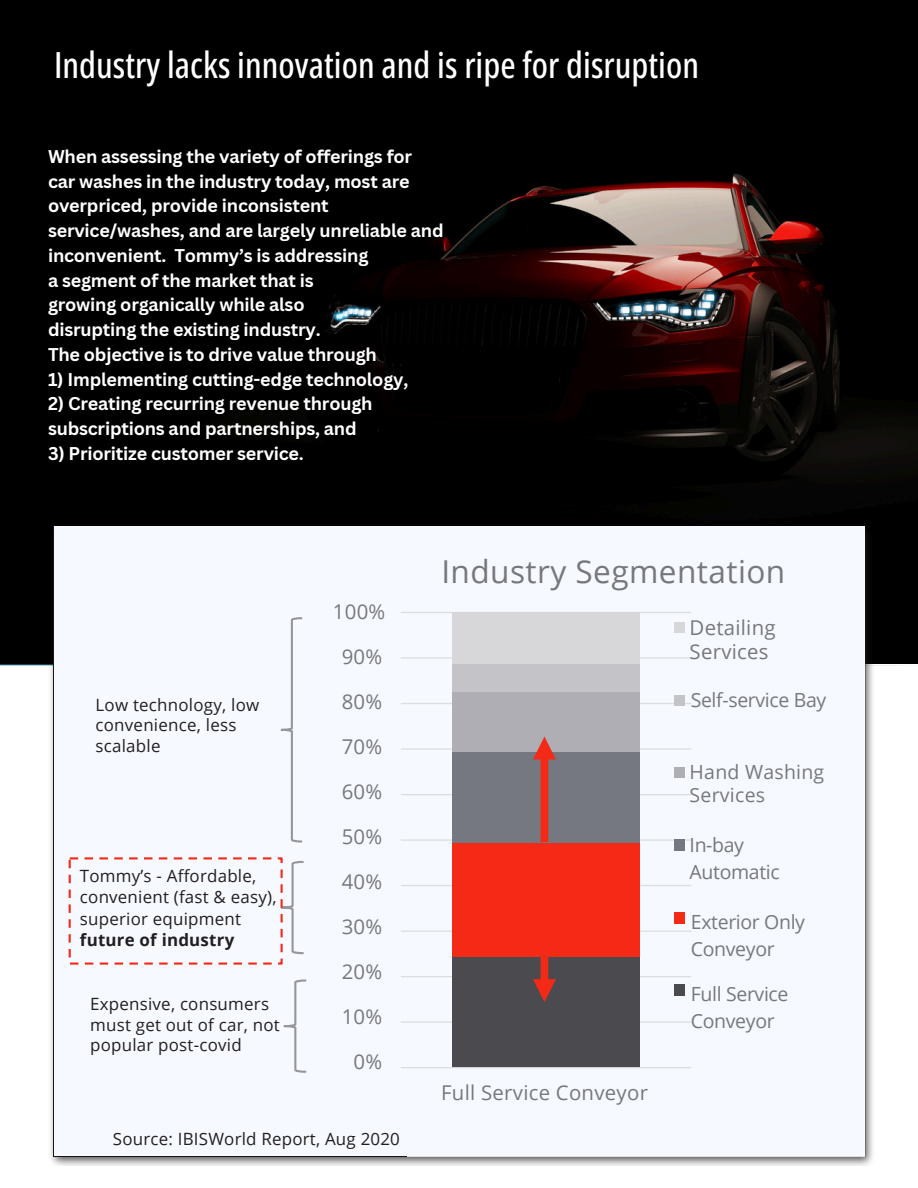
<style>
.page{position:relative;width:918px;height:1188px;background:#fff}
.page>*{position:absolute;margin:0;border:0;box-sizing:border-box;transform-origin:0 0}
.t1{font:500 36px "Open Sans Condensed";color:#fff}
.t2{font:31.65px "Open Sans";letter-spacing:.015em;color:#76787b}
.t3{font:20.4px/24.8px "Open Sans";letter-spacing:.015em;color:#76787b}
.t4{font:19.5px/27px "Open Sans";letter-spacing:-.02em;color:#76787b}
.t5{font:19.5px/23.7px "Open Sans";letter-spacing:.015em;color:#76787b}
.t6{font:700 18px/24.8px "Canva Sans";letter-spacing:-.01em;color:#fff}
.t7{font:16.95px/20.2px "Open Sans";letter-spacing:.015em;color:#231f20}
.t8{font:700 16.95px "Open Sans";letter-spacing:.015em;color:#231f20}
</style>
<div class="page">
<img style="left:0;top:0;width:918px;height:616px">
<img style="left:48px;top:522px;width:827px;height:644px">
<div style="left:54px;top:526px;width:811px;height:630px;background:#f6f9ff"></div>
<hr style="left:401px;top:1021px;width:290px;height:2px;background:#dcddde">
<hr style="left:401px;top:976px;width:290px;height:1px;background:#dcddde">
<hr style="left:401px;top:931px;width:290px;height:1px;background:#dcddde">
<hr style="left:401px;top:885px;width:290px;height:1px;background:#dcddde">
<hr style="left:401px;top:612px;width:290px;height:1px;background:#dcddde">
<div style="left:452px;top:957px;width:188px;height:111px;background:#4a4a4f"></div>
<div style="left:452px;top:842px;width:188px;height:115px;background:#f42916"></div>
<div style="left:452px;top:612px;width:188px;height:52px;background:#d7d7da"></div>
<hr style="left:401px;top:1067px;width:290px;height:1px;background:#dcddde">
<div style="left:674px;top:840px;width:11px;height:11px;background:#767881"></div>
<div style="left:674px;top:912px;width:11px;height:11px;background:#f42916"></div>
<div style="left:674px;top:985px;width:11px;height:11px;background:#4a4a4f"></div>
<svg style="left:283px;top:979px;width:24px;height:94px"></svg>
<svg style="left:0;top:616px;width:918px;height:228px"></svg>
<div style="left:541px;top:953px;width:7px;height:30px;background:#f42916"></div>
<svg style="left:533px;top:979px;width:23px;height:23px"></svg>
<svg style="left:69px;top:857px;width:235px;height:108px"></svg>
<h1 class="t1" style="left:54px;top:40px;width:647px">Industry lacks innovation and is ripe for disruption</h1>
<p class="t6" style="left:48px;top:144px;width:397px">When assessing the variety of offerings for car washes in the industry today, most are overpriced, provide inconsistent service/washes, and are largely unreliable and inconvenient. Tommy’s is addressing<br>a segment of the market that is<br>growing organically while also<br>disrupting the existing industry.<br>The objective is to drive value through</p>
<p class="t6" style="left:48px;top:367px;width:362px">1) Implementing cutting-edge technology,</p>
<p class="t6" style="left:48px;top:392px;width:326px">2) Creating recurring revenue through subscriptions and partnerships, and</p>
<p class="t6" style="left:48px;top:441px;width:257px">3) Prioritize customer service.</p>
<p class="t7" style="left:96px;top:694px;width:165px">Low technology, low convenience, less scalable</p>
<p class="t7" style="left:80px;top:865px;width:198px;line-height:21.3px">Tommy’s - Affordable, convenient (fast &amp; easy), superior equipment</p>
<p class="t8" style="left:80px;top:928px;width:156px">future of industry</p>
<p class="t7" style="left:90px;top:994px;width:191px">Expensive, consumers must get out of car, not popular post-covid</p>
<p class="t3" style="left:333px;top:599px;width:54px">100%</p>
<p class="t3" style="left:342px;top:644px;width:42px">90%</p>
<p class="t3" style="left:342px;top:689px;width:42px">80%</p>
<p class="t3" style="left:342px;top:734px;width:42px">70%</p>
<p class="t3" style="left:342px;top:779px;width:42px">60%</p>
<p class="t3" style="left:342px;top:824px;width:42px">50%</p>
<p class="t3" style="left:342px;top:869px;width:42px">40%</p>
<p class="t3" style="left:342px;top:914px;width:42px">30%</p>
<p class="t3" style="left:342px;top:959px;width:42px">20%</p>
<p class="t3" style="left:342px;top:1004px;width:42px">10%</p>
<p class="t3" style="left:354px;top:1049px;width:30px">0%</p>
<p class="t7" style="left:113px;top:1128px;width:288px">Source: IBISWorld Report, Aug 2020</p>
<h2 class="t2" style="left:441px;top:550px;width:346px">Industry Segmentation</h2>
<p class="t3" style="left:690px;top:614px;width:88px">Detailing<br>Services</p>
<p class="t4" style="left:691px;top:686px;width:137px">Self-service Bay</p>
<p class="t5" style="left:690px;top:759px;width:136px">Hand Washing<br>Services</p>
<p class="t4" style="left:690px;top:831px;width:92px">In-bay<br>Automatic</p>
<p class="t4" style="left:691px;top:908px;width:116px">Exterior Only<br>Conveyor</p>
<p class="t3" style="left:441px;top:1080px;width:208px">Full Service Conveyor</p>
<p class="t4" style="left:691px;top:980px;width:99px">Full Service<br>Conveyor</p>
</div>
